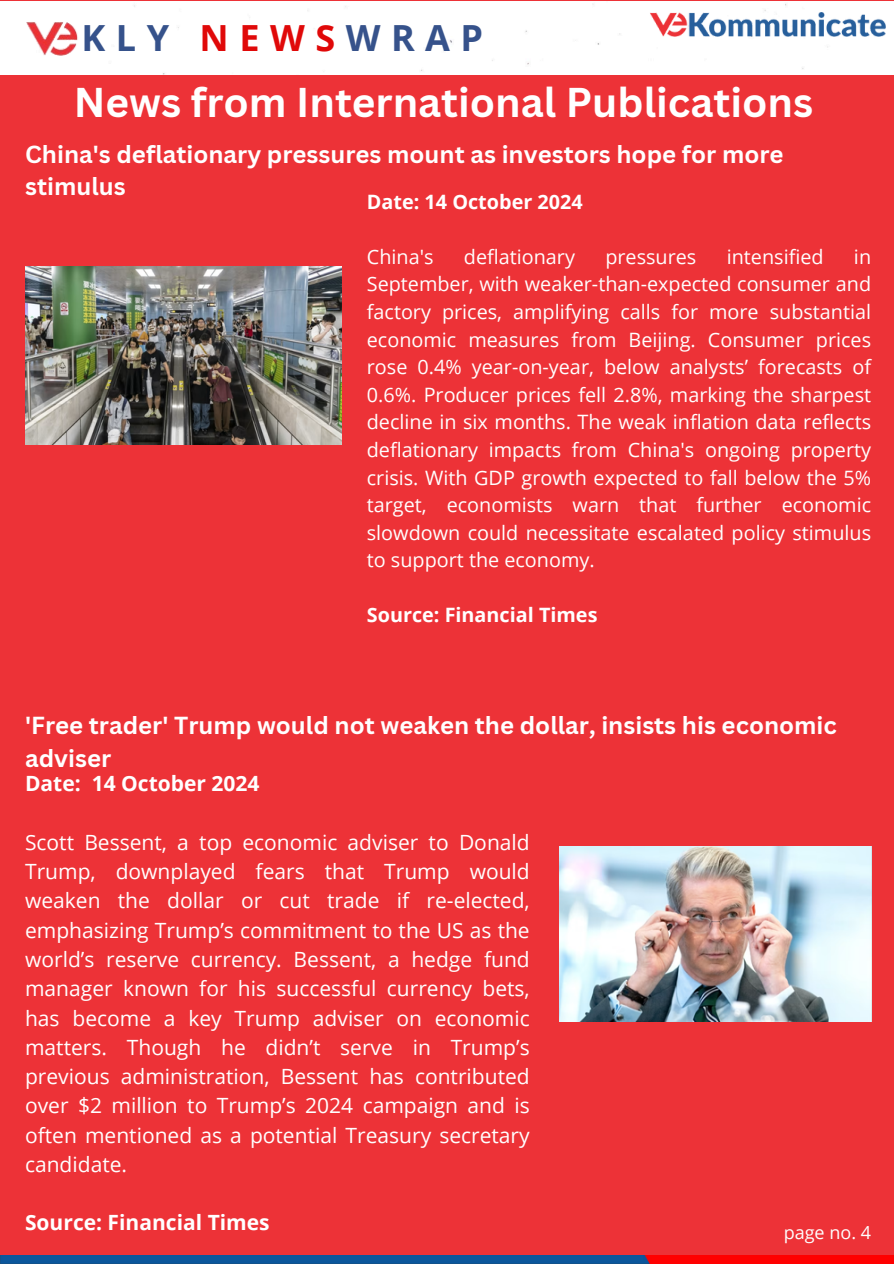
<style>
.page{position:relative;width:894px;height:1264px;background:#fff}
.page>*{position:absolute;margin:0;border:0;box-sizing:border-box;transform-origin:0 0}
.t1{font:700 40.5px "Canva Sans";color:#fff}
.t2{font:700 36px "Open Sans";letter-spacing:.29em;color:#36528b}
.t3{font:700 24px/32.7px "Canva Sans";color:#fff}
.t4{font:21px/29.2px "Open Sans";color:#fff;text-align:justify}
.t5{font:700 21px "Open Sans";color:#fff}
.t6{font:19.8px/27.6px "Open Sans";color:#fff;text-align:justify}
.t7{font:700 19.8px "Open Sans";color:#fff}
.t8{font:18px "Open Sans";color:#fefefe}
.s1{color:#e00909}
</style>
<div class="page">
<div style="left:0;top:0;width:893px;height:1259px;background:#ed3237"></div>
<div style="left:0;top:2px;width:893px;height:73px;background:#fff"></div>
<img style="left:0;top:1255px;width:893px;height:8px">
<img style="left:25px;top:22px;width:53px;height:35px">
<img style="left:647px;top:12px;width:238px;height:27px">
<img style="left:25px;top:266px;width:316px;height:178px">
<img style="left:559px;top:846px;width:312px;height:175px">
<h2 class="t2" style="left:82px;top:13px;width:403px">KLY <span class="s1">NEWS</span>WRAP</h2>
<h5 class="t1" style="left:74px;top:74px;width:740px">News from International Publications</h5>
<h4 class="t3" style="left:25px;top:137px;width:759px">China's deflationary pressures mount as investors hope for more stimulus</h4>
<p class="t7" style="left:367px;top:187px;width:217px">Date: 14 October 2024</p>
<h3 class="t6" style="left:367px;top:242px;width:68px">China's</h3>
<h3 class="t6" style="left:463px;top:242px;width:113px">deflationary</h3>
<h3 class="t6" style="left:605px;top:242px;width:92px">pressures</h3>
<h3 class="t6" style="left:726px;top:242px;width:98px">intensified</h3>
<h3 class="t6" style="left:367px;top:242px;width:505px;text-indent:487px">in September, with weaker-than-expected consumer and factory prices, amplifying calls for more substantial economic measures from Beijing. Consumer prices rose 0.4% year-on-year, below analysts’ forecasts of 0.6%. Producer prices fell 2.8%, marking the sharpest decline in six months. The weak inflation data reflects deflationary impacts from China's ongoing property crisis. With GDP growth expected to fall below the 5% target, economists warn that further economic slowdown could necessitate escalated policy stimulus to support the economy.</h3>
<h4 class="t7" style="left:367px;top:601px;width:232px">Source: Financial Times</h4>
<h4 class="t3" style="left:25px;top:708px;width:813px">'Free trader' Trump would not weaken the dollar, insists his economic adviser</h4>
<p class="t5" style="left:25px;top:769px;width:236px">Date: 14 October 2024</p>
<p class="t4" style="left:25px;top:827px;width:506px">Scott Bessent, a top economic adviser to Donald Trump, downplayed fears that Trump would weaken the dollar or cut trade if re-elected, emphasizing Trump’s commitment to the US as the world’s reserve currency. Bessent, a hedge fund manager known for his successful currency bets, has become a key Trump adviser on economic matters. Though he didn’t serve in Trump’s previous administration, Bessent has contributed over $2 million to Trump’s 2024 campaign and is often mentioned as a potential Treasury secretary candidate.</p>
<p class="t5" style="left:25px;top:1207px;width:246px">Source: Financial Times</p>
<h5 class="t8" style="left:783px;top:1219px;width:89px">page no. 4</h5>
</div>
